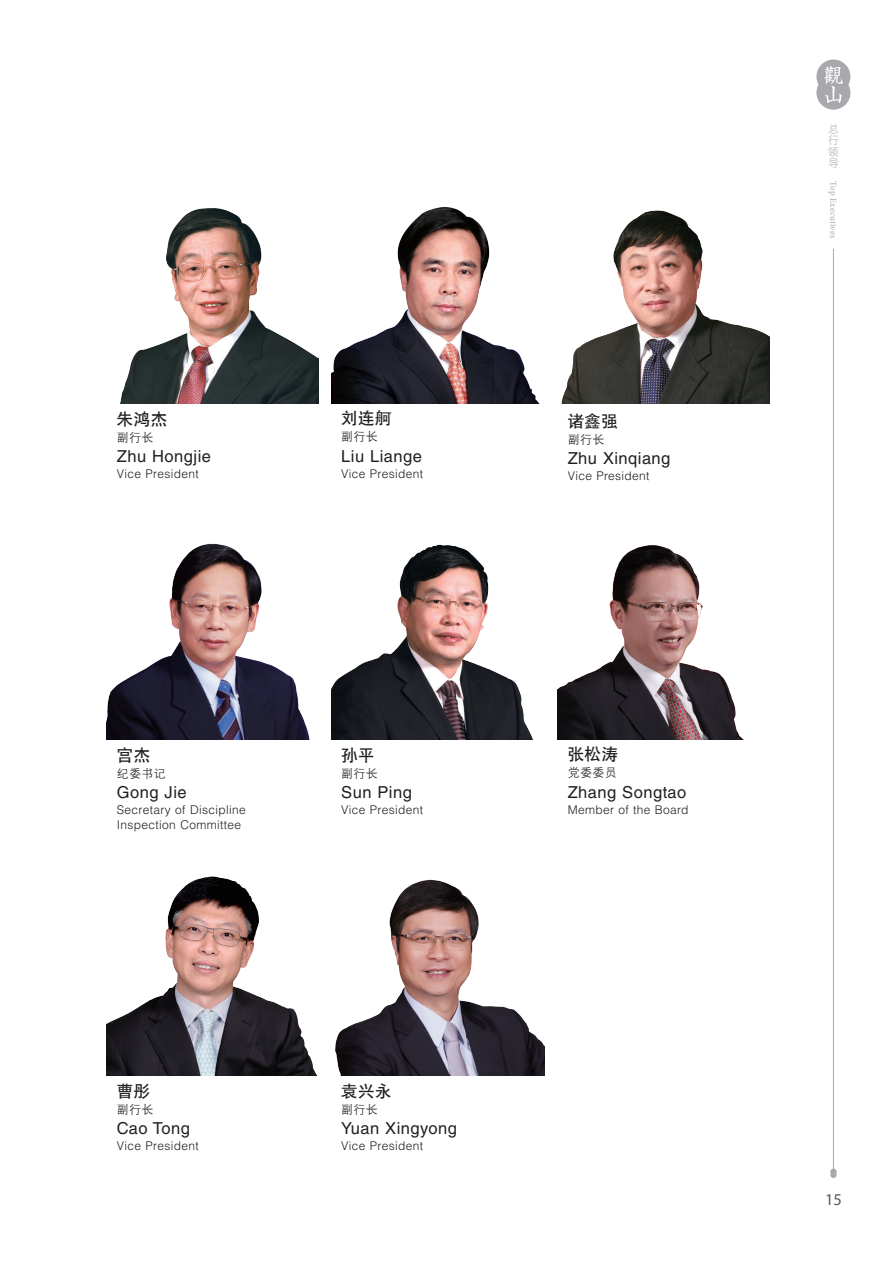
<style>
.page{position:relative;width:893px;height:1263px;background:#fff}
.page>*{position:absolute;margin:0;border:0;box-sizing:border-box;transform-origin:0 0}
.t1{font:16.5px "Helvetica LT Std";letter-spacing:.03em;color:#231f20}
.t2{font:16.5px "H Yb 1 gj";letter-spacing:.03em;color:#231f20}
.t3{font:16.5px "Myriad Pro";color:#57585a}
.t4{font:300 12px "Helvetica LT Std";letter-spacing:.03em;color:#231f20}
.t5{font:12px "H Yg 2 gj";letter-spacing:.03em;color:#231f20}
.t6{font:11.25px/11.6px "FZXH1 K GBK1 0";color:#a8a9ad;text-align:justify}
.t7{font:9px "Minion Pro";letter-spacing:.02em;color:#a8a9ad}
</style>
<div class="page">
<svg style="left:830px;top:1168px;width:7px;height:10px"></svg>
<hr style="left:833px;top:249px;width:1px;height:929px;background:#a8a9ad">
<svg style="left:816px;top:60px;width:34px;height:50px"></svg>
<img style="left:561px;top:210px;width:209px;height:194px">
<img style="left:106px;top:543px;width:204px;height:197px">
<img style="left:332px;top:544px;width:201px;height:196px">
<img style="left:106px;top:876px;width:212px;height:200px">
<img style="left:335px;top:879px;width:209px;height:197px">
<img style="left:120px;top:208px;width:199px;height:196px">
<img style="left:557px;top:545px;width:187px;height:195px">
<img style="left:332px;top:207px;width:208px;height:197px">
<p class="t6" style="left:828px;top:123px;width:12px">总行领导</p>
<p class="t7" style="left:839px;top:181px;width:58px;rotate:90deg">Top Executives</p>
<p class="t2" style="left:117px;top:411px;width:52px">朱鸿杰</p>
<p class="t5" style="left:117px;top:432px;width:38px">副行长</p>
<p class="t2" style="left:341px;top:410px;width:52px">刘连舸</p>
<p class="t5" style="left:341px;top:430px;width:38px">副行长</p>
<p class="t2" style="left:568px;top:412px;width:52px">诸鑫强</p>
<p class="t5" style="left:568px;top:433px;width:38px">副行长</p>
<p class="t1" style="left:117px;top:447px;width:96px">Zhu Hongjie</p>
<p class="t4" style="left:117px;top:467px;width:83px">Vice President</p>
<p class="t1" style="left:341px;top:447px;width:82px">Liu Liange</p>
<p class="t4" style="left:341px;top:467px;width:83px">Vice President</p>
<p class="t1" style="left:568px;top:448px;width:104px">Zhu Xinqiang</p>
<p class="t4" style="left:568px;top:468px;width:83px">Vice President</p>
<p class="t2" style="left:117px;top:747px;width:35px">宫杰</p>
<p class="t5" style="left:117px;top:768px;width:51px">纪委书记</p>
<p class="t2" style="left:341px;top:747px;width:35px">孙平</p>
<p class="t5" style="left:341px;top:768px;width:38px">副行长</p>
<p class="t2" style="left:568px;top:746px;width:52px">张松涛</p>
<p class="t5" style="left:568px;top:766px;width:51px">党委委员</p>
<p class="t1" style="left:117px;top:783px;width:71px">Gong Jie</p>
<p class="t4" style="left:117px;top:803px;width:130px">Secretary of Discipline</p>
<p class="t4" style="left:117px;top:817px;width:126px">Inspection Committee</p>
<p class="t1" style="left:341px;top:783px;width:72px">Sun Ping</p>
<p class="t4" style="left:341px;top:803px;width:83px">Vice President</p>
<p class="t1" style="left:568px;top:783px;width:120px">Zhang Songtao</p>
<p class="t4" style="left:568px;top:803px;width:122px">Member of the Board</p>
<p class="t2" style="left:117px;top:1083px;width:35px">曹彤</p>
<p class="t5" style="left:117px;top:1104px;width:38px">副行长</p>
<p class="t2" style="left:341px;top:1083px;width:52px">袁兴永</p>
<p class="t5" style="left:341px;top:1104px;width:38px">副行长</p>
<p class="t1" style="left:117px;top:1119px;width:74px">Cao Tong</p>
<p class="t4" style="left:117px;top:1138px;width:83px">Vice President</p>
<p class="t1" style="left:341px;top:1119px;width:117px">Yuan Xingyong</p>
<p class="t4" style="left:341px;top:1138px;width:83px">Vice President</p>
<p class="t3" style="left:825px;top:1189px;width:18px">15</p>
</div>
